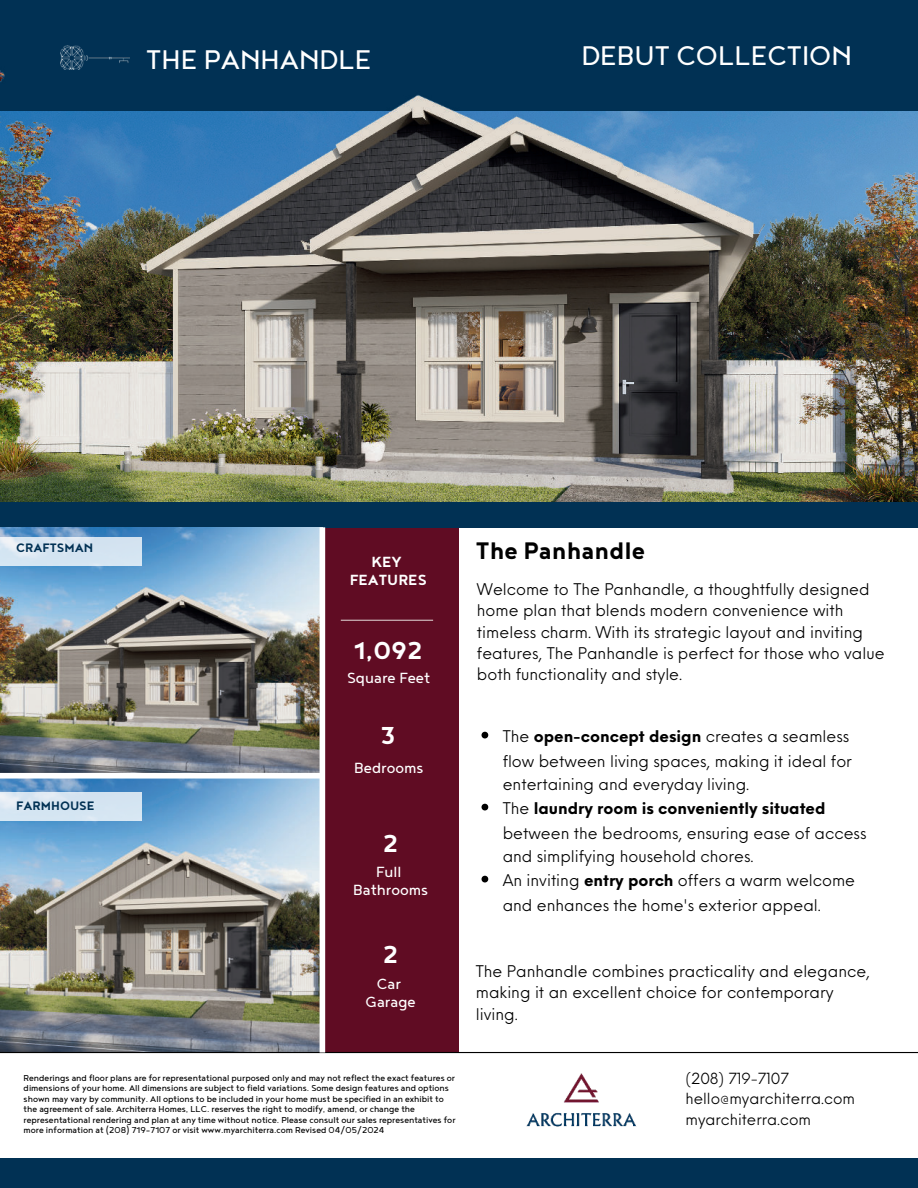
<style>
.page{position:relative;width:918px;height:1188px;background:#fff}
.page>*{position:absolute;margin:0;border:0;box-sizing:border-box;transform-origin:0 0}
.t1{font:33px "Noyh";color:#fff}
.t2{font:700 30px "Noyh";color:#fff}
.t3{font:700 29.25px "Noyh";color:#000}
.t4{font:18px/18px "Noyh";color:#fff;text-align:center}
.t5{font:700 18px/18px "Noyh";color:#fff;text-align:center}
.t6{font:15.75px/24.2px "Neue Einstellung";color:#000}
.t7{font:15px/20.2px "Neue Einstellung";color:#000}
.t8{font:700 15px "Noyh";color:#013154}
.t9{font:10.5px/10.5px "Noyh";color:#000}
.s1{font-weight:700}
</style>
<div class="page">
<img style="left:0;top:779px;width:320px;height:273px">
<div style="left:322px;top:527px;width:137px;height:526px;background:#600c23"></div>
<div style="left:0;top:491px;width:918px;height:36px;background:#013154"></div>
<hr style="left:0;top:1052px;width:918px;height:1px;background:#000">
<img style="left:526px;top:1073px;width:111px;height:54px">
<div style="left:0;top:1158px;width:918px;height:30px;background:#013154"></div>
<hr style="left:341px;top:620px;width:92px;height:1px;background:#d5c5c6">
<img style="left:0;top:527px;width:320px;height:246px">
<div style="left:320px;top:527px;width:5px;height:526px;background:#fff"></div>
<svg style="left:0;top:537px;width:142px;height:28px;fill:#d5e5f2"></svg>
<div style="left:0;top:793px;width:142px;height:28px;background:linear-gradient(to right,#dbe8f3,#d3e4f1)"></div>
<img style="left:1px;top:0;width:917px;height:501px">
<svg style="left:482px;top:732px;width:6px;height:6px"></svg>
<svg style="left:482px;top:804px;width:6px;height:6px"></svg>
<svg style="left:482px;top:876px;width:6px;height:6px"></svg>
<h1 class="t1" style="left:146px;top:36px;width:227px">THE PANHANDLE</h1>
<h1 class="t1" style="left:581px;top:33px;width:272px">DEBUT COLLECTION</h1>
<p class="t8" style="left:16px;top:537px;width:78px">CRAFTSMAN</p>
<p class="t8" style="left:16px;top:794px;width:80px">FARMHOUSE</p>
<p class="t5" style="left:350px;top:551px;width:78px">KEY<br>FEATURES</p>
<h2 class="t2" style="left:354px;top:628px;width:70px">1,092</h2>
<p class="t4" style="left:347px;top:667px;width:85px">Square Feet</p>
<h2 class="t2" style="left:381px;top:712px;width:16px">3</h2>
<p class="t4" style="left:354px;top:757px;width:71px">Bedrooms</p>
<h2 class="t2" style="left:383px;top:820px;width:17px">2</h2>
<p class="t4" style="left:353px;top:861px;width:77px">Full<br>Bathrooms</p>
<h2 class="t2" style="left:383px;top:932px;width:17px">2</h2>
<p class="t4" style="left:366px;top:973px;width:52px">Car<br>Garage</p>
<h3 class="t3" style="left:476px;top:528px;width:171px">The Panhandle</h3>
<p class="t6" style="left:477px;top:577px;width:409px;line-height:21.3px">Welcome to The Panhandle, a thoughtfully designed home plan that blends modern convenience with timeless charm. With its strategic layout and inviting features, The Panhandle is perfect for those who value both functionality and style.</p>
<p class="t6" style="left:503px;top:722px;width:365px">The <span class="s1">open-concept design</span> creates a seamless flow between living spaces, making it ideal for entertaining and everyday living.<br>The <span class="s1">laundry room is conveniently situated </span>between the bedrooms, ensuring ease of access and simplifying household chores.<br>An inviting <span class="s1">entry porch</span> offers a warm welcome and enhances the home's exterior appeal.</p>
<p class="t6" style="left:476px;top:959px;width:396px;line-height:21.3px">The Panhandle combines practicality and elegance, making it an excellent choice for contemporary living.</p>
<p class="t9" style="left:24px;top:1072px;width:433px">Renderings and floor plans are for representational purposed only and may not reflect the exact features or dimensions of your home. All dimensions are subject to field variations. Some design features and options shown may vary by community. All options to be included in your home must be specified in an exhibit to the agreement of sale. Architerra Homes, LLC. reserves the right to modify, amend, or change the representational rendering and plan at any time without notice. Please consult our sales representatives for more information at (208) 719-7107 or visit www.myarchiterra.com Revised 04/05/2024</p>
<p class="t7" style="left:685px;top:1067px;width:171px">(208) 719-7107 hello@myarchiterra.com myarchiterra.com</p>
</div>
